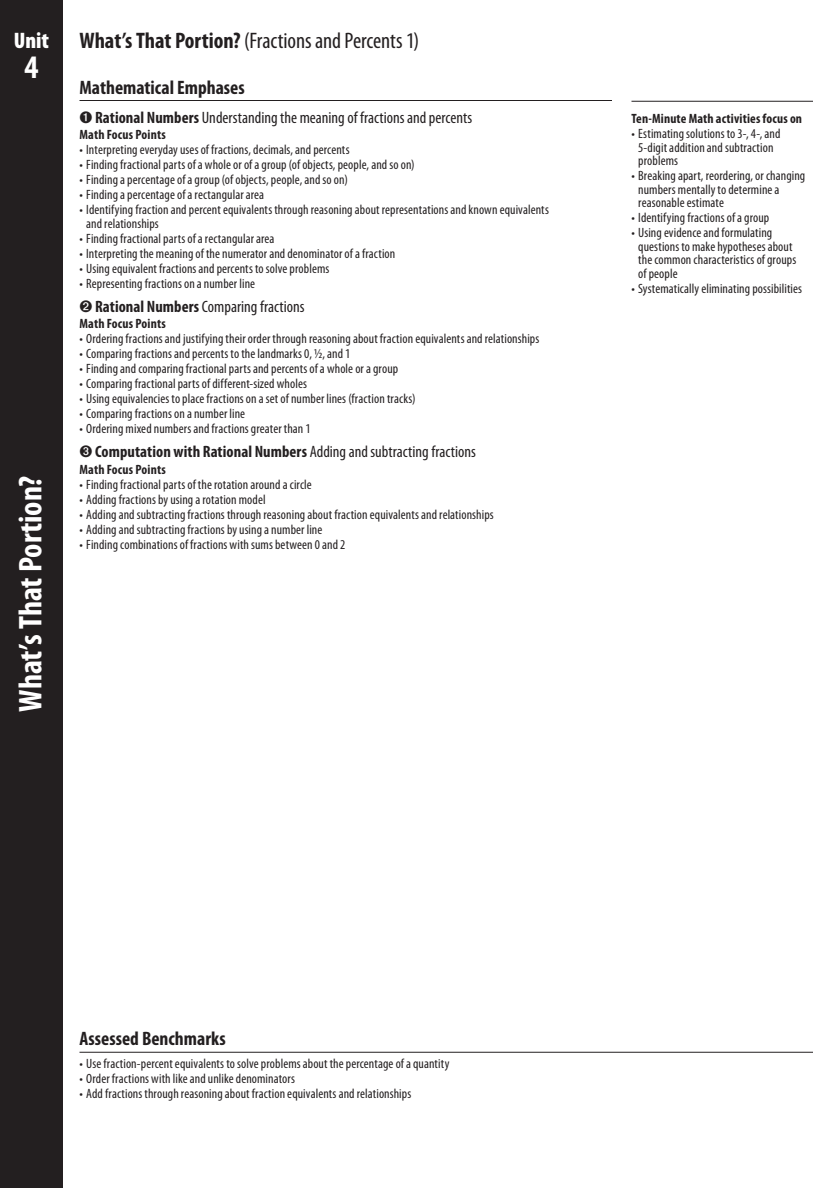
<style>
.page{position:relative;width:837px;height:1188px;background:#fff}
.page>*{position:absolute;margin:0;border:0;box-sizing:border-box;transform-origin:0 0}
.t1{font:700 condensed 33px "Myriad Pro";letter-spacing:-.005em;color:#fff}
.t2{font:condensed 22.5px "Myriad Pro";letter-spacing:-.005em;color:#231f20}
.t3{font:900 condensed 22.5px "Myriad Pro";color:#fff}
.t4{font:700 condensed 19.5px "Myriad Pro";color:#231f20}
.t5{font:condensed 16.5px "Myriad Pro";color:#231f20}
.t6{font:700 condensed 16.5px "Myriad Pro";letter-spacing:.005em;color:#231f20}
.t7{font:condensed 13.5px/13.5px "Myriad Pro";letter-spacing:.01em;color:#231f20}
.t8{font:700 condensed 13.5px "Myriad Pro";letter-spacing:.01em;color:#231f20}
.s1{font-weight:700}
.s2{font-weight:400}
</style>
<div class="page">
<div style="left:0;top:0;width:63px;height:1188px;background:#231f20"></div>
<hr style="left:80px;top:100px;width:532px;height:1px;background:#231f20">
<hr style="left:632px;top:101px;width:181px;height:1px;background:#231f20">
<hr style="left:80px;top:1052px;width:733px;height:1px;background:#231f20">
<h2 class="t3" style="left:14px;top:26px;width:37px">Unit</h2>
<h1 class="t1" style="left:24px;top:47px;width:16px">4</h1>
<h1 class="t1" style="left:10px;top:712px;width:237px;rotate:-90deg">What’s That Portion?</h1>
<h2 class="t2" style="left:80px;top:27px;width:341px"><span class="s1">What’s That Portion?</span> (Fractions and Percents 1)</h2>
<h3 class="t4" style="left:80px;top:75px;width:167px">Mathematical Emphases</h3>
<p class="t5" style="left:80px;top:107px;width:394px">➊ <span class="s1">Rational Numbers</span> Understanding the meaning of fractions and percents</p>
<p class="t8" style="left:80px;top:126px;width:88px">Math Focus Points</p>
<p class="t7" style="left:80px;top:143px;width:272px">• Interpreting everyday uses of fractions, decimals, and percents</p>
<p class="t7" style="left:80px;top:158px;width:337px">• Finding fractional parts of a whole or of a group (of objects, people, and so on)</p>
<p class="t7" style="left:80px;top:173px;width:270px">• Finding a percentage of a group (of objects, people, and so on)</p>
<p class="t7" style="left:80px;top:188px;width:186px">• Finding a percentage of a rectangular area</p>
<p class="t7" style="left:86px;top:203px;width:464px;text-indent:-7px">• Identifying fraction and percent equivalents through reasoning about representations and known equivalents and relationships</p>
<p class="t7" style="left:80px;top:231px;width:197px">• Finding fractional parts of a rectangular area</p>
<p class="t7" style="left:80px;top:246px;width:317px">• Interpreting the meaning of the numerator and denominator of a fraction</p>
<p class="t7" style="left:80px;top:261px;width:251px">• Using equivalent fractions and percents to solve problems</p>
<p class="t7" style="left:80px;top:276px;width:177px">• Representing fractions on a number line</p>
<p class="t5" style="left:80px;top:296px;width:227px">➋ <span class="s1">Rational Numbers</span> Comparing fractions</p>
<p class="t8" style="left:80px;top:315px;width:88px">Math Focus Points</p>
<p class="t7" style="left:80px;top:332px;width:461px">• Ordering fractions and justifying their order through reasoning about fraction equivalents and relationships</p>
<p class="t7" style="left:80px;top:347px;width:272px">• Comparing fractions and percents to the landmarks 0, ½, and 1</p>
<p class="t7" style="left:80px;top:362px;width:320px">• Finding and comparing fractional parts and percents of a whole or a group</p>
<p class="t7" style="left:80px;top:377px;width:229px">• Comparing fractional parts of different-sized wholes</p>
<p class="t7" style="left:80px;top:392px;width:338px">• Using equivalencies to place fractions on a set of number lines (fraction tracks)</p>
<p class="t7" style="left:80px;top:407px;width:167px">• Comparing fractions on a number line</p>
<p class="t7" style="left:80px;top:422px;width:233px">• Ordering mixed numbers and fractions greater than 1</p>
<p class="t6" style="left:80px;top:441px;width:398px">➌ Computation with Rational Numbers <span class="s2">Adding and subtracting fractions</span></p>
<p class="t8" style="left:80px;top:461px;width:88px">Math Focus Points</p>
<p class="t7" style="left:80px;top:477px;width:234px">• Finding fractional parts of the rotation around a circle</p>
<p class="t7" style="left:80px;top:492px;width:188px">• Adding fractions by using a rotation model</p>
<p class="t7" style="left:80px;top:507px;width:416px">• Adding and subtracting fractions through reasoning about fraction equivalents and relationships</p>
<p class="t7" style="left:80px;top:522px;width:244px">• Adding and subtracting fractions by using a number line</p>
<p class="t7" style="left:80px;top:537px;width:267px">• Finding combinations of fractions with sums between 0 and 2</p>
<p class="t8" style="left:632px;top:110px;width:172px">Ten-Minute Math activities focus on</p>
<p class="t7" style="left:638px;top:127px;width:144px;text-indent:-7px">• Estimating solutions to 3-, 4-, and<br>5-digit addition and subtraction problems</p>
<p class="t7" style="left:638px;top:169px;width:169px;text-indent:-7px">• Breaking apart, reordering, or changing numbers mentally to determine a reasonable estimate</p>
<p class="t7" style="left:632px;top:211px;width:139px">• Identifying fractions of a group</p>
<p class="t7" style="left:638px;top:226px;width:160px;text-indent:-7px">• Using evidence and formulating questions to make hypotheses about the common characteristics of groups of people</p>
<p class="t7" style="left:632px;top:281px;width:172px">• Systematically eliminating possibilities</p>
<h3 class="t4" style="left:80px;top:1026px;width:148px">Assessed Benchmarks</h3>
<p class="t7" style="left:80px;top:1057px;width:371px">• Use fraction-percent equivalents to solve problems about the percentage of a quantity</p>
<p class="t7" style="left:80px;top:1072px;width:217px">• Order fractions with like and unlike denominators</p>
<p class="t7" style="left:80px;top:1087px;width:333px">• Add fractions through reasoning about fraction equivalents and relationships</p>
</div>
